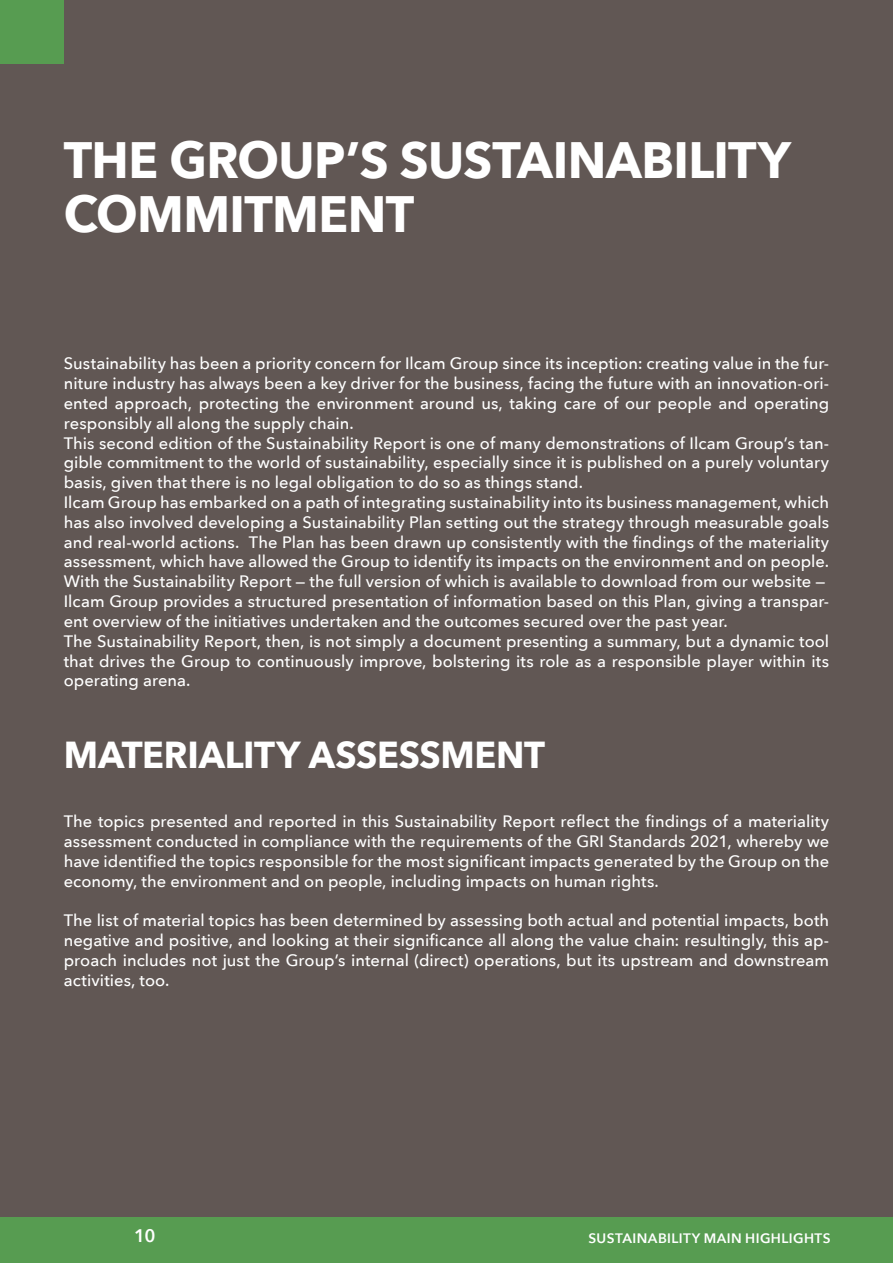
<style>
.page{position:relative;width:893px;height:1263px;background:#fff}
.page>*{position:absolute;margin:0;border:0;box-sizing:border-box;transform-origin:0 0}
.t1{font:700 51px/54px "Avenir Next";letter-spacing:-.01em;color:#fff;scale:.96 1}
.t2{font:700 37.5px "Avenir Next";letter-spacing:-.01em;color:#fff;scale:.96 1}
.t3{font:600 18.15px "Avenir Next";color:#fff}
.t4{font:500 16.5px/19.8px "Avenir Next";color:#fff;text-align:justify}
.t5{font:600 13.65px "Avenir Next";letter-spacing:.03em;color:#fff}
</style>
<div class="page">
<div style="left:0;top:1216px;width:893px;height:47px;background:#579c51"></div>
<div style="left:0;top:0;width:893px;height:1216px;background:#615754"></div>
<div style="left:0;top:0;width:64px;height:64px;background:#579c51"></div>
<p class="t1" style="left:64px;top:133px;width:759px">THE GROUP’S SUSTAINABILITY<br>COMMITMENT</p>
<p class="t4" style="left:64px;top:353px;width:767px">Sustainability has been a priority concern for Ilcam Group since its inception: creating value in the fur&shy;niture industry has always been a key driver for the business, facing the future with an innovation-ori&shy;ented approach, protecting the environment around us, taking care of our people and operating responsibly all along the supply chain.</p>
<p class="t4" style="left:64px;top:432px;width:767px">This second edition of the Sustainability Report is one of many demonstrations of Ilcam Group’s tan&shy;gible commitment to the world of sustainability, especially since it is published on a purely voluntary basis, given that there is no legal obligation to do so as things stand.</p>
<p class="t4" style="left:64px;top:492px;width:767px">Ilcam Group has embarked on a path of integrating sustainability into its business management, which has also involved developing a Sustainability Plan setting out the strategy through measurable goals and real-world actions. The Plan has been drawn up consistently with the findings of the materiality assessment, which have allowed the Group to identify its impacts on the environment and on people.</p>
<p class="t4" style="left:64px;top:571px;width:763px">With the Sustainability Report — the full version of which is available to download from our website —</p>
<p class="t4" style="left:64px;top:591px;width:767px">Ilcam Group provides a structured presentation of information based on this Plan, giving a transpar&shy;ent overview of the initiatives undertaken and the outcomes secured over the past year.</p>
<p class="t4" style="left:64px;top:630px;width:767px">The Sustainability Report, then, is not simply a document presenting a summary, but a dynamic tool that drives the Group to continuously improve, bolstering its role as a responsible player within its operating arena.</p>
<p class="t2" style="left:64px;top:722px;width:503px">MATERIALITY ASSESSMENT</p>
<p class="t4" style="left:64px;top:811px;width:767px">The topics presented and reported in this Sustainability Report reflect the findings of a materiality assessment conducted in compliance with the requirements of the GRI Standards 2021, whereby we have identified the topics responsible for the most significant impacts generated by the Group on the economy, the environment and on people, including impacts on human rights.</p>
<p class="t4" style="left:64px;top:910px;width:767px">The list of material topics has been determined by assessing both actual and potential impacts, both negative and positive, and looking at their significance all along the value chain: resultingly, this ap&shy;proach includes not just the Group’s internal (direct) operations, but its upstream and downstream activities, too.</p>
<p class="t3" style="left:134px;top:1220px;width:23px">10</p>
<p class="t5" style="left:588px;top:1227px;width:244px">SUSTAINABILITY MAIN HIGHLIGHTS</p>
</div>
